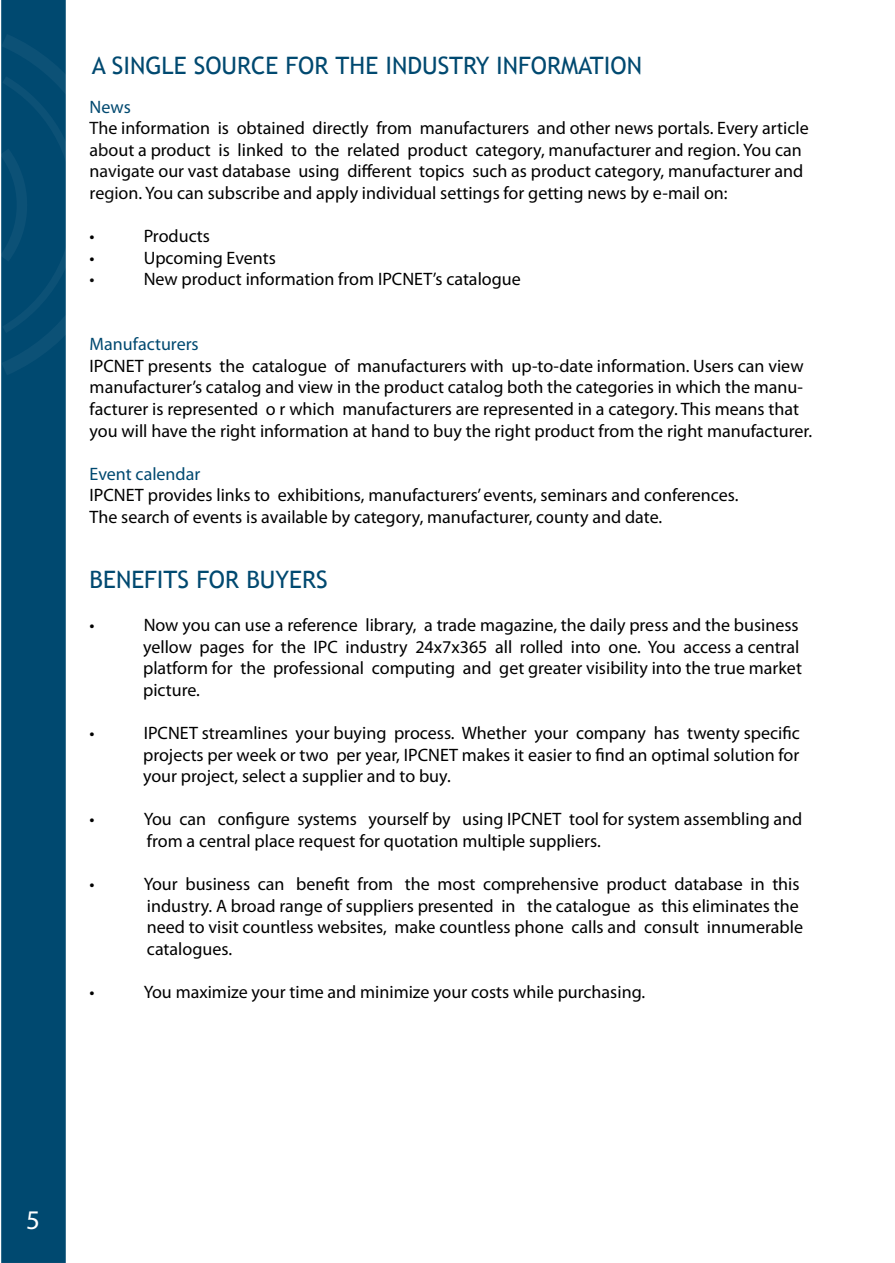
<style>
.page{position:relative;width:895px;height:1263px;background:#fff}
.page>*{position:absolute;margin:0;border:0;box-sizing:border-box;transform-origin:0 0}
.t1{font:27px "Myriad Pro";color:#fff}
.t2{font:24px "Trebuchet MS";color:#004970}
.t3{font:18px/21.6px "Myriad Pro";color:#000}
.t4{font:18px "Myriad Pro";color:#004970}
</style>
<div class="page">
<div style="left:1px;top:0;width:65px;height:1263px;background:#004970"></div>
<svg style="left:1px;top:34px;width:65px;height:341px"></svg>
<h2 class="t2" style="left:92px;top:52px;width:551px">A SINGLE SOURCE FOR THE INDUSTRY INFORMATION</h2>
<p class="t4" style="left:90px;top:97px;width:43px">News</p>
<p class="t3" style="left:90px;top:118px;width:720px">The information is obtained directly from manufacturers and other news portals. Every article about a product is linked to the related product category, manufacturer and region. You can navigate our vast database using different topics such as product category, manufacturer and region. You can subscribe and apply individual settings for getting news by e-mail on:</p>
<p class="t3" style="left:90px;top:226px;width:7px">•</p>
<p class="t3" style="left:144px;top:226px;width:68px">Products</p>
<p class="t3" style="left:90px;top:247px;width:7px">•</p>
<p class="t3" style="left:144px;top:247px;width:134px">Upcoming Events</p>
<p class="t3" style="left:90px;top:269px;width:7px">•</p>
<p class="t3" style="left:144px;top:269px;width:378px">New product information from IPCNET’s catalogue</p>
<p class="t4" style="left:90px;top:334px;width:111px">Manufacturers</p>
<p class="t3" style="left:90px;top:355px;width:723px">IPCNET presents the catalogue of manufacturers with up-to-date information. Users can view manufacturer’s catalog and view in the product catalog both the categories in which the manu&shy;facturer is represented o r which manufacturers are represented in a category. This means that you will have the right information at hand to buy the right product from the right manufacturer.</p>
<p class="t4" style="left:90px;top:464px;width:112px">Event calendar</p>
<p class="t3" style="left:90px;top:485px;width:650px">IPCNET provides links to exhibitions, manufacturers’ events, seminars and conferences.<br>The search of events is available by category, manufacturer, county and date.</p>
<h2 class="t2" style="left:90px;top:565px;width:239px">BENEFITS FOR BUYERS</h2>
<p class="t3" style="left:90px;top:614px;width:7px">•</p>
<p class="t3" style="left:143px;top:614px;width:660px">Now you can use a reference library, a trade magazine, the daily press and the business yellow pages for the IPC industry 24x7x365 all rolled into one. You access a central platform for the professional computing and get greater visibility into the true market picture.</p>
<p class="t3" style="left:90px;top:722px;width:7px">•</p>
<p class="t3" style="left:143px;top:722px;width:658px;text-align:justify">IPCNET streamlines your buying process. Whether your company has twenty specific projects per week or two per year, IPCNET makes it easier to find an optimal solution for your project, select a supplier and to buy.</p>
<p class="t3" style="left:90px;top:809px;width:7px">•</p>
<p class="t3" style="left:144px;top:809px;width:660px">You can configure systems yourself by using IPCNET tool for system assembling and from a central place request for quotation multiple suppliers.</p>
<p class="t3" style="left:90px;top:874px;width:7px">•</p>
<p class="t3" style="left:144px;top:874px;width:660px">Your business can benefit from the most comprehensive product database in this industry. A broad range of suppliers presented in the catalogue as this eliminates the need to visit countless websites, make countless phone calls and consult innumerable catalogues.</p>
<p class="t3" style="left:90px;top:982px;width:7px">•</p>
<p class="t3" style="left:144px;top:982px;width:503px">You maximize your time and minimize your costs while purchasing.</p>
<h1 class="t1" style="left:26px;top:1205px;width:15px">5</h1>
</div>
